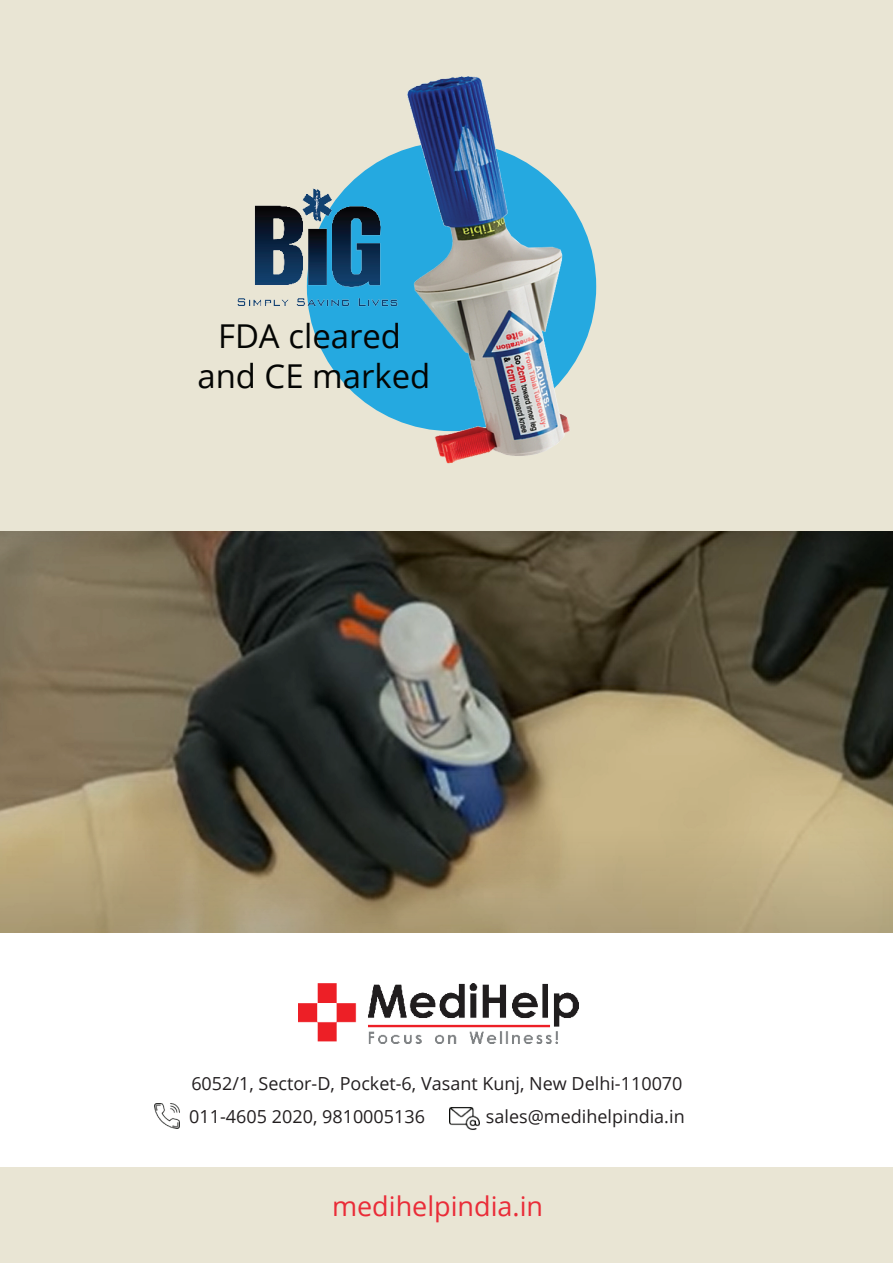
<style>
.page{position:relative;width:893px;height:1263px;background:#fff}
.page>*{position:absolute;margin:0;border:0;box-sizing:border-box;transform-origin:0 0}
.t1{font:32.85px/39.5px "Open Sans";color:#040503;text-align:center}
.t2{font:27px "Open Sans";color:#ea2c38}
.t3{font:18px/33px "Open Sans";color:#231f20}
</style>
<div class="page">
<div style="left:0;top:1168px;width:892px;height:95px;background:#e9e5d4"></div>
<img style="left:449px;top:1107px;width:31px;height:23px">
<img style="left:155px;top:1103px;width:25px;height:25px">
<img style="left:298px;top:983px;width:281px;height:61px">
<img style="left:0;top:531px;width:893px;height:401px">
<div style="left:0;top:0;width:893px;height:531px;background:#e9e5d4"></div>
<div style="left:307px;top:142px;width:289px;height:289px;background:#25a9e0;border-radius:50%"></div>
<img style="left:237px;top:186px;width:130px;height:122px">
<img style="left:367px;top:76px;width:222px;height:388px">
<h1 class="t1" style="left:197px;top:316px;width:234px">FDA cleared and CE marked</h1>
<p class="t3" style="left:189px;top:1066px;width:495px">6052/1, Sector-D, Pocket-6, Vasant Kunj, New Delhi-110070<br>011-4605 2020, 9810005136</p>
<p class="t3" style="left:486px;top:1099px;width:200px">sales@medihelpindia.in</p>
<h2 class="t2" style="left:332px;top:1188px;width:213px">medihelpindia.in</h2>
</div>
